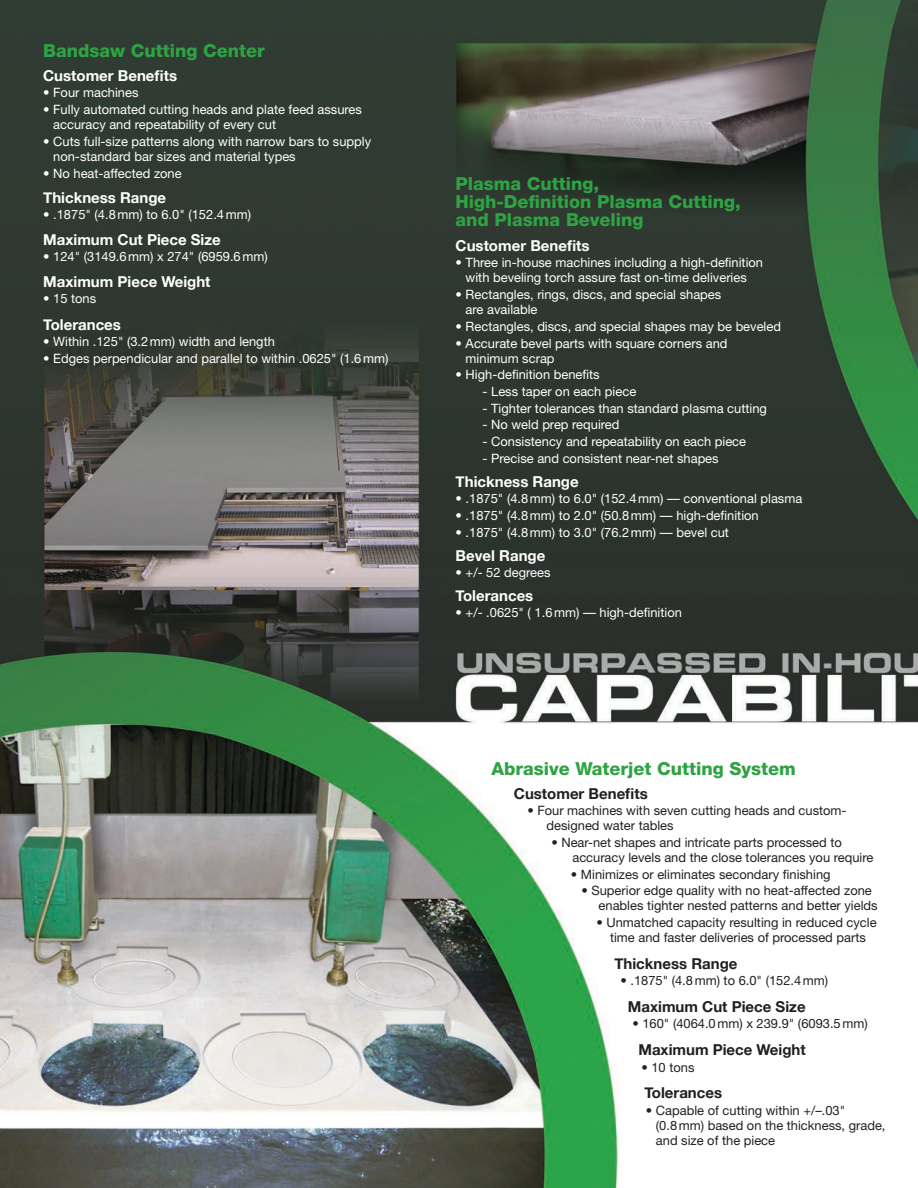
<style>
.page{position:relative;width:918px;height:1188px;background:#fff}
.page>*{position:absolute;margin:0;border:0;box-sizing:border-box;transform-origin:0 0}
.t1{font:800 18px/18px "Helvetica Neue";color:#2ea343}
.subtitle{font:700 15px "Helvetica Neue";color:#fff}
.subtitle-2{font:700 15px "Helvetica Neue";color:#231f20}
.Bullets{font:700 15px "Helvetica Neue";color:#fff}
.Bullets-2{font:12.9px/15.1px "Helvetica Neue";color:#fff}
.Bullets-3{font:12.9px/15.1px "Helvetica Neue";color:#231f20}
</style>
<div class="page">
<img style="left:0;top:0;width:918px;height:1188px">
<p class="t1" style="left:43px;top:42px;width:223px">Bandsaw Cutting Center</p>
<p class="subtitle" style="left:43px;top:66px;width:135px">Customer Benefits</p>
<p class="Bullets-2" style="left:43px;top:85px;width:97px">• Four machines</p>
<p class="Bullets-2" style="left:53px;top:102px;width:310px;text-indent:-10px">• Fully automated cutting heads and plate feed assures accuracy and repeatability of every cut</p>
<p class="Bullets-2" style="left:53px;top:133px;width:319px;text-indent:-10px">• Cuts full-size patterns along with narrow bars to supply non-standard bar sizes and material types</p>
<p class="Bullets-2" style="left:43px;top:165px;width:140px">• No heat-affected zone</p>
<p class="subtitle" style="left:43px;top:189px;width:125px">Thickness Range</p>
<p class="Bullets-2" style="left:43px;top:207px;width:209px">• .1875" (4.8mm) to 6.0" (152.4mm)</p>
<p class="subtitle" style="left:43px;top:230px;width:179px">Maximum Cut Piece Size</p>
<p class="Bullets-2" style="left:43px;top:249px;width:226px">• 124" (3149.6mm) x 274" (6959.6mm)</p>
<p class="subtitle" style="left:43px;top:272px;width:169px">Maximum Piece Weight</p>
<p class="Bullets-2" style="left:43px;top:291px;width:55px">• 15 tons</p>
<p class="subtitle" style="left:43px;top:315px;width:79px">Tolerances</p>
<p class="Bullets-2" style="left:43px;top:334px;width:233px">• Within .125" (3.2mm) width and length</p>
<p class="Bullets-2" style="left:43px;top:351px;width:347px">• Edges perpendicular and parallel to within .0625" (1.6mm)</p>
<p class="t1" style="left:456px;top:174px;width:287px">Plasma Cutting,<br>High-Definition Plasma Cutting, and Plasma Beveling</p>
<p class="subtitle" style="left:456px;top:236px;width:135px">Customer Benefits</p>
<p class="Bullets-2" style="left:456px;top:255px;width:309px;text-align:center">• Three in-house machines including a high-definition with beveling torch assure fast on-time deliveries</p>
<p class="Bullets-2" style="left:466px;top:287px;width:257px;text-indent:-10px">• Rectangles, rings, discs, and special shapes are available</p>
<p class="Bullets-2" style="left:456px;top:319px;width:327px">• Rectangles, discs, and special shapes may be beveled</p>
<p class="Bullets-2" style="left:466px;top:335px;width:263px;text-indent:-10px">• Accurate bevel parts with square corners and minimum scrap</p>
<p class="Bullets-2" style="left:456px;top:367px;width:146px">• High-definition benefits</p>
<p class="Bullets-2" style="left:483px;top:384px;width:155px">- Less taper on each piece</p>
<p class="Bullets-2" style="left:483px;top:400px;width:286px">- Tighter tolerances than standard plasma cutting</p>
<p class="Bullets-2" style="left:483px;top:417px;width:138px">- No weld prep required</p>
<p class="Bullets-2" style="left:483px;top:434px;width:265px">- Consistency and repeatability on each piece</p>
<p class="Bullets-2" style="left:483px;top:450px;width:238px">- Precise and consistent near-net shapes</p>
<p class="Bullets" style="left:456px;top:472px;width:125px">Thickness Range</p>
<p class="Bullets-2" style="left:456px;top:491px;width:348px">• .1875" (4.8mm) to 6.0" (152.4mm) — conventional plasma</p>
<p class="Bullets-2" style="left:456px;top:507px;width:305px">• .1875" (4.8mm) to 2.0" (50.8mm) — high-definition</p>
<p class="Bullets-2" style="left:456px;top:524px;width:275px">• .1875" (4.8mm) to 3.0" (76.2mm) — bevel cut</p>
<p class="Bullets" style="left:456px;top:546px;width:91px">Bevel Range</p>
<p class="Bullets-2" style="left:456px;top:565px;width:96px">• +/- 52 degrees</p>
<p class="Bullets" style="left:456px;top:587px;width:79px">Tolerances</p>
<p class="Bullets-2" style="left:456px;top:605px;width:228px">• +/- .0625" ( 1.6mm) — high-definition</p>
<p class="t1" style="left:491px;top:759px;width:306px">Abrasive Waterjet Cutting System</p>
<p class="subtitle-2" style="left:514px;top:784px;width:135px">Customer Benefits</p>
<p class="Bullets-3" style="left:547px;top:803px;width:302px;text-indent:-19px">• Four machines with seven cutting heads and custom&shy;designed water tables</p>
<p class="Bullets-3" style="left:573px;top:834px;width:302px;text-indent:-21px">• Near-net shapes and intricate parts processed to accuracy levels and the close tolerances you require</p>
<p class="Bullets-3" style="left:571px;top:866px;width:261px">• Minimizes or eliminates secondary finishing</p>
<p class="Bullets-3" style="left:599px;top:883px;width:281px;text-indent:-17px">• Superior edge quality with no heat-affected zone enables tighter nested patterns and better yields</p>
<p class="Bullets-3" style="left:596px;top:915px;width:282px;text-align:center">• Unmatched capacity resulting in reduced cycle time and faster deliveries of processed parts</p>
<p class="subtitle-2" style="left:614px;top:954px;width:125px">Thickness Range</p>
<p class="Bullets-3" style="left:620px;top:973px;width:209px">• .1875" (4.8mm) to 6.0" (152.4mm)</p>
<p class="subtitle-2" style="left:628px;top:998px;width:179px">Maximum Cut Piece Size</p>
<p class="Bullets-3" style="left:632px;top:1016px;width:237px">• 160" (4064.0mm) x 239.9" (6093.5mm)</p>
<p class="subtitle-2" style="left:638px;top:1041px;width:169px">Maximum Piece Weight</p>
<p class="Bullets-3" style="left:641px;top:1059px;width:55px">• 10 tons</p>
<p class="subtitle-2" style="left:644px;top:1084px;width:79px">Tolerances</p>
<p class="Bullets-3" style="left:656px;top:1102px;width:231px;text-indent:-10px">• Capable of cutting within +/–.03" (0.8mm) based on the thickness, grade, and size of the piece</p>
</div>
